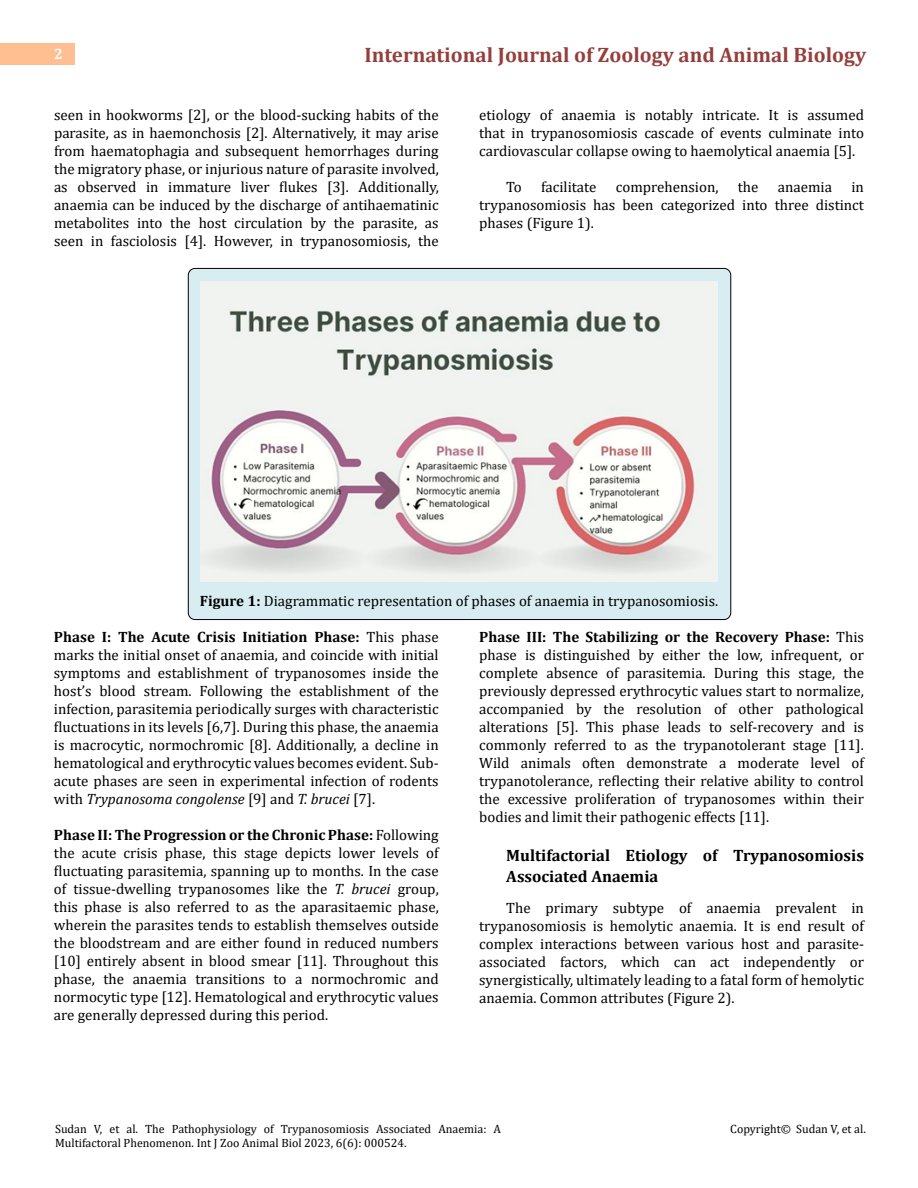
<style>
.page{position:relative;width:918px;height:1188px;background:#fff}
.page>*{position:absolute;margin:0;border:0;box-sizing:border-box;transform-origin:0 0}
.t1{font:700 21px "Cambria";color:#953f3c}
.t2{font:700 16.5px/21px "Cambria";color:#000}
.t3{font:15px/18px "Cambria";color:#000;text-align:justify}
.t4{font:700 15px "Cambria";color:#fff}
.t5{font:12px/14.4px "Cambria";color:#000}
.s1{font-weight:700}
.s2{font-style:italic}
</style>
<div class="page">
<div style="left:0;top:43px;width:75px;height:21px;background:#ffbf91"></div>
<div style="left:188px;top:268px;width:543px;height:352px;background:#d8edf2;border-radius:7px"></div>
<img style="left:201px;top:282px;width:516px;height:299px">
<p class="t4" style="left:54px;top:44px;width:10px">2</p>
<h1 class="t1" style="left:364px;top:40px;width:503px">International Journal of Zoology and Animal Biology</h1>
<p class="t3" style="left:54px;top:105px;width:386px">seen in hookworms [2], or the blood-sucking habits of the parasite, as in haemonchosis [2]. Alternatively, it may arise from haematophagia and subsequent hemorrhages during the migratory phase, or injurious nature of parasite involved, as observed in immature liver flukes [3]. Additionally, anaemia can be induced by the discharge of antihaematinic metabolites into the host circulation by the parasite, as seen in fasciolosis [4]. However, in trypanosomiosis, the</p>
<p class="t3" style="left:479px;top:105px;width:386px">etiology of anaemia is notably intricate. It is assumed that in trypanosomiosis cascade of events culminate into cardiovascular collapse owing to haemolytical anaemia [5].</p>
<p class="t3" style="left:506px;top:177px;width:17px">To</p>
<p class="t3" style="left:541px;top:177px;width:57px">facilitate</p>
<p class="t3" style="left:616px;top:177px;width:104px">comprehension,</p>
<p class="t3" style="left:738px;top:177px;width:22px">the</p>
<p class="t3" style="left:778px;top:177px;width:56px">anaemia</p>
<p class="t3" style="left:479px;top:177px;width:386px;text-indent:372px">in trypanosomiosis has been categorized into three distinct phases (Figure 1).</p>
<p class="t3" style="left:200px;top:591px;width:520px"><span class="s1">Figure 1:</span> Diagrammatic representation of phases of anaemia in trypanosomiosis.</p>
<p class="t3" style="left:54px;top:627px;width:386px"><span class="s1">Phase I: The Acute Crisis Initiation Phase:</span> This phase marks the initial onset of anaemia, and coincide with initial symptoms and establishment of trypanosomes inside the host’s blood stream. Following the establishment of the infection, parasitemia periodically surges with characteristic fluctuations in its levels [6,7]. During this phase, the anaemia is macrocytic, normochromic [8]. Additionally, a decline in hematological and erythrocytic values becomes evident. Sub&shy;acute phases are seen in experimental infection of rodents with <span class="s2">Trypanosoma congolense</span> [9] and <span class="s2">T. brucei</span> [7].</p>
<p class="t3" style="left:54px;top:825px;width:386px"><span class="s1">Phase II: The Progression or the Chronic Phase:</span> Following the acute crisis phase, this stage depicts lower levels of fluctuating parasitemia, spanning up to months. In the case of tissue-dwelling trypanosomes like the <span class="s2">T. brucei</span> group, this phase is also referred to as the aparasitaemic phase, wherein the parasites tends to establish themselves outside the bloodstream and are either found in reduced numbers [10] entirely absent in blood smear [11]. Throughout this phase, the anaemia transitions to a normochromic and normocytic type [12]. Hematological and erythrocytic values are generally depressed during this period.</p>
<p class="t3" style="left:479px;top:627px;width:386px"><span class="s1">Phase III: The Stabilizing or the Recovery Phase:</span> This phase is distinguished by either the low, infrequent, or complete absence of parasitemia. During this stage, the previously depressed erythrocytic values start to normalize, accompanied by the resolution of other pathological alterations [5]. This phase leads to self-recovery and is commonly referred to as the trypanotolerant stage [11].<br>Wild animals often demonstrate a moderate level of trypanotolerance, reflecting their relative ability to control the excessive proliferation of trypanosomes within their bodies and limit their pathogenic effects [11].</p>
<p class="t2" style="left:506px;top:844px;width:359px">Multifactorial Etiology of Trypanosomiosis<br>Associated Anaemia</p>
<p class="t3" style="left:479px;top:899px;width:386px;text-indent:27px">The primary subtype of anaemia prevalent in trypanosomiosis is hemolytic anaemia. It is end result of complex interactions between various host and parasite&shy;associated factors, which can act independently or synergistically, ultimately leading to a fatal form of hemolytic anaemia. Common attributes (Figure 2).</p>
<p class="t5" style="left:55px;top:1121px;width:448px">Sudan V, et al. The Pathophysiology of Trypanosomiosis Associated Anaemia: A<br>Multifactoral Phenomenon. Int J Zoo Animal Biol 2023, 6(6): 000524.</p>
<p class="t5" style="left:730px;top:1121px;width:137px">Copyright© Sudan V, et al.</p>
</div>
